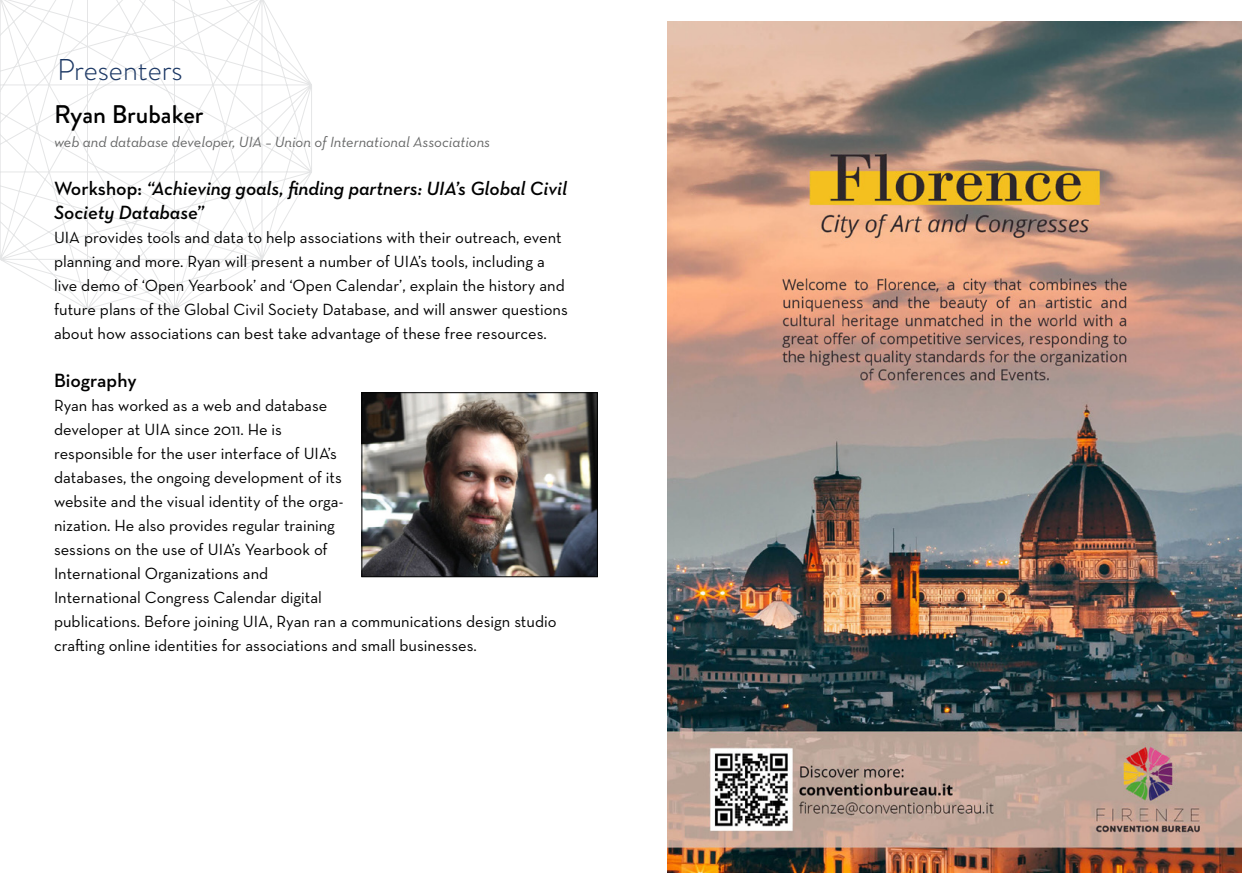
<style>
.page{position:relative;width:1259px;height:893px;background:#fff}
.page>*{position:absolute;margin:0;border:0;box-sizing:border-box;transform-origin:0 0}
.t1{font:300 30px "Brandon Grotesque";color:#1b3764}
.t2{font:500 25.5px "Brandon Grotesque";color:#000}
.t3{font:italic 600 19.5px/24px "Neutra Text Exp";color:#000101}
.t4{font:600 19.5px "Neutra Text Exp";color:#000101}
.t5{font:16.5px/24px "Neutra Text Exp";color:#000101}
.t6{font:italic 15px "Neutra Text Exp";color:#666767}
.s1{font-style:normal}
</style>
<div class="page">
<svg style="left:0;top:0;width:312px;height:310px"></svg>
<img style="left:363px;top:394px;width:233px;height:181px">
<div style="left:361px;top:392px;width:237px;height:185px;border:1px solid #000101"></div>
<img style="left:668px;top:22px;width:573px;height:850px">
<h1 class="t1" style="left:57px;top:50px;width:127px">Presenters</h1>
<h2 class="t2" style="left:54px;top:96px;width:151px">Ryan Brubaker</h2>
<p class="t6" style="left:54px;top:132px;width:438px">web and database developer, UIA – Union of International Associations</p>
<p class="t3" style="left:54px;top:176px;width:514px"><span class="s1">Workshop:</span> “Achieving goals, finding partners: UIA’s Global Civil<br>Society Database”</p>
<p class="t5" style="left:54px;top:225px;width:515px">UIA provides tools and data to help associations with their outreach, event planning and more. Ryan will present a number of UIA’s tools, including a live demo of ‘Open Yearbook’ and ‘Open Calendar’, explain the history and future plans of the Global Civil Society Database, and will answer questions about how associations can best take advantage of these free resources.</p>
<p class="t4" style="left:54px;top:368px;width:84px">Biography</p>
<p class="t5" style="left:54px;top:393px;width:504px">Ryan has worked as a web and database<br>developer at UIA since 2011. He is<br>responsible for the user interface of UIA’s<br>databases, the ongoing development of its<br>website and the visual identity of the orga-<br>nization. He also provides regular training<br>sessions on the use of UIA’s Yearbook of<br>International Organizations and<br>International Congress Calendar digital<br>publications. Before joining UIA, Ryan ran a communications design studio crafting online identities for associations and small businesses.</p>
</div>
